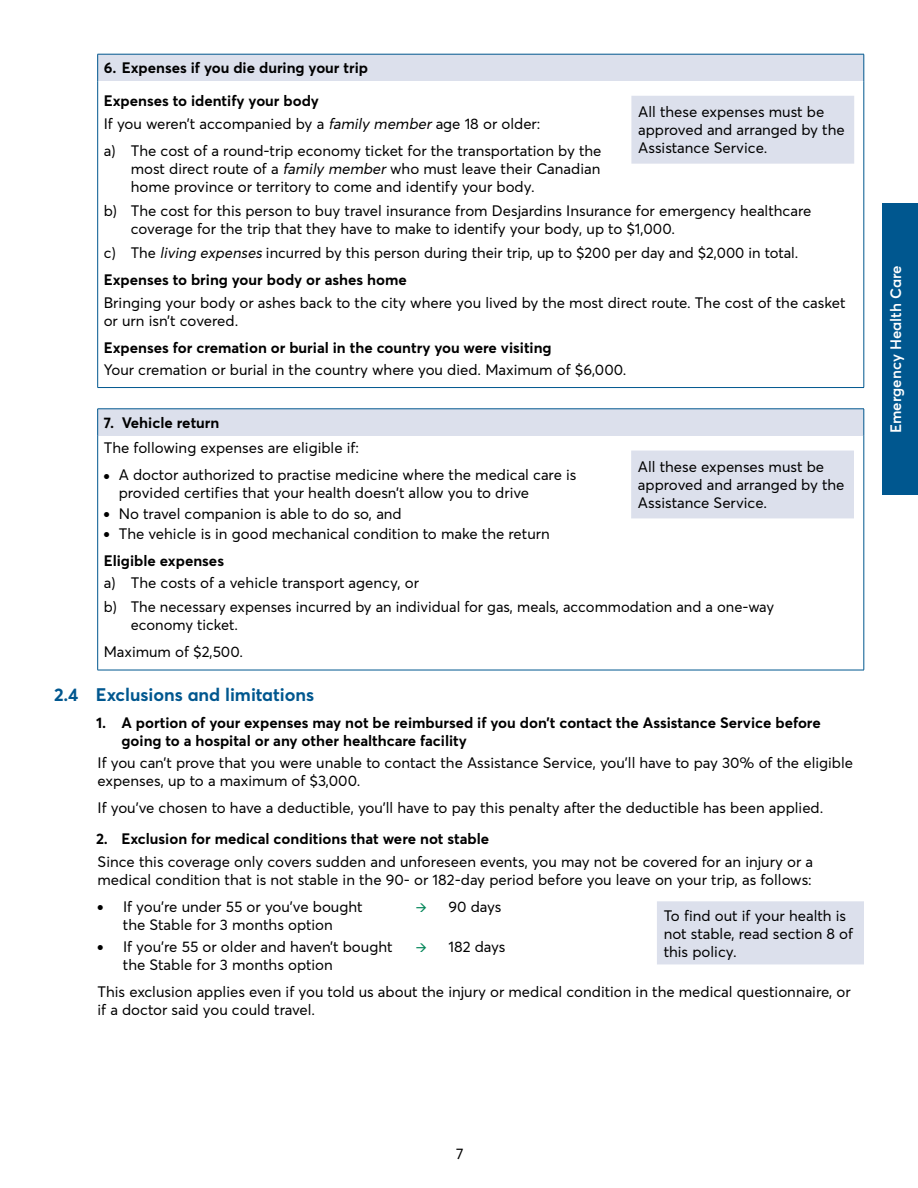
<style>
.page{position:relative;width:918px;height:1188px;background:#fff}
.page>*{position:absolute;margin:0;border:0;box-sizing:border-box;transform-origin:0 0}
.t1{font:700 18px "Averta";color:#00578f}
.t2{font:15px/18px "Averta";color:#000}
.t3{font:700 15px/32.8px "Averta";color:#000}
.t4{font:600 15px "Averta";color:#fff}
.s1{font-style:italic}
.s2{font-weight:700}
.s3{font-size:9px}
.s4{color:#008557}
</style>
<div class="page">
<div style="left:883px;top:204px;width:35px;height:291px;background:#00578f"></div>
<div style="left:98px;top:54px;width:766px;height:27px;background:#dce0ec"></div>
<hr style="left:98px;top:54px;width:766px;height:1px;background:#00578f">
<svg style="left:97px;top:54px;width:1px;height:27px"></svg>
<svg style="left:864px;top:54px;width:1px;height:27px"></svg>
<hr style="left:97px;top:81px;width:1px;height:306px;background:#00578f">
<hr style="left:864px;top:81px;width:1px;height:306px;background:#00578f">
<hr style="left:98px;top:387px;width:766px;height:1px;background:#00578f">
<div style="left:98px;top:409px;width:766px;height:27px;background:#dce0ec"></div>
<hr style="left:98px;top:409px;width:766px;height:1px;background:#00578f">
<svg style="left:97px;top:409px;width:1px;height:27px"></svg>
<svg style="left:864px;top:409px;width:1px;height:27px"></svg>
<hr style="left:97px;top:436px;width:1px;height:234px;background:#00578f">
<hr style="left:864px;top:436px;width:1px;height:234px;background:#00578f">
<hr style="left:98px;top:670px;width:766px;height:1px;background:#00578f">
<div style="left:631px;top:96px;width:223px;height:68px;background:#dce0ec"></div>
<div style="left:631px;top:451px;width:223px;height:67px;background:#dce0ec"></div>
<div style="left:657px;top:901px;width:207px;height:63px;background:#dce0ec"></div>
<p class="t3" style="left:104px;top:52px;width:266px">6. Expenses if you die during your trip<br>Expenses to identify your body</p>
<p class="t2" style="left:104px;top:110px;width:499px;line-height:27px">If you weren’t accompanied by a <span class="s1">family member</span>age 18 or older:<br>a) The cost of a round-trip economy ticket for the transportation by the</p>
<p class="t2" style="left:131px;top:159px;width:471px">most direct route of a <span class="s1">family member</span>who must leave their Canadian home province or territory to come and identify your body.</p>
<p class="t2" style="left:131px;top:201px;width:682px;text-indent:-27px">b) The cost for this person to buy travel insurance from Desjardins Insurance for emergency healthcare coverage for the trip that they have to make to identify your body, up to $1,000.</p>
<p class="t2" style="left:104px;top:239px;width:696px;line-height:27px">c) The <span class="s1">living expenses</span> incurred by this person during their trip, up to $200 per day and $2,000 in total.<br><span class="s2">Expenses to bring your body or ashes home</span></p>
<p class="t2" style="left:104px;top:293px;width:743px">Bringing your body or ashes back to the city where you lived by the most direct route. The cost of the casket or urn isn’t covered.</p>
<p class="t3" style="left:104px;top:331px;width:449px">Expenses for cremation or burial in the country you were visiting</p>
<p class="t2" style="left:104px;top:360px;width:524px">Your cremation or burial in the country where you died. Maximum of $6,000.</p>
<p class="t3" style="left:104px;top:406px;width:117px">7. Vehicle return</p>
<p class="t2" style="left:104px;top:439px;width:257px">The following expenses are eligible if:</p>
<p class="t2" style="left:119px;top:466px;width:459px;text-indent:-15px"><span class="s3">●</span> A doctor authorized to practise medicine where the medical care is provided certifies that your health doesn’t allow you to drive</p>
<p class="t2" style="left:104px;top:504px;width:300px"><span class="s3">●</span> No travel companion is able to do so, and</p>
<p class="t2" style="left:104px;top:520px;width:448px;line-height:27px"><span class="s3">●</span> The vehicle is in good mechanical condition to make the return<br><span class="s2">Eligible expenses</span></p>
<p class="t2" style="left:104px;top:570px;width:672px;line-height:24.3px">a) The costs of a vehicle transport agency, or<br>b) The necessary expenses incurred by an individual for gas, meals, accommodation and a one-way</p>
<p class="t2" style="left:104px;top:611px;width:141px;line-height:27px;text-indent:27px">economy ticket.<br>Maximum of $2,500.</p>
<p class="t1" style="left:54px;top:683px;width:262px">2.4 Exclusions and limitations</p>
<p class="t3" style="left:122px;top:713px;width:701px;line-height:18px;text-indent:-26px">1. A portion of your expenses may not be reimbursed if you don’t contact the Assistance Service before going to a hospital or any other healthcare facility</p>
<p class="t2" style="left:98px;top:754px;width:757px">If you can’t prove that you were unable to contact the Assistance Service, you’ll have to pay 30% of the eligible expenses, up to a maximum of $3,000.</p>
<p class="t2" style="left:98px;top:799px;width:727px">If you’ve chosen to have a deductible, you’ll have to pay this penalty after the deductible has been applied.</p>
<p class="t3" style="left:96px;top:823px;width:395px">2. Exclusion for medical conditions that were not stable</p>
<p class="t2" style="left:98px;top:852px;width:717px">Since this coverage only covers sudden and unforeseen events, you may not be covered for an injury or a medical condition that is not stable in the 90- or 182-day period before you leave on your trip, as follows:</p>
<p class="t2" style="left:98px;top:897px;width:267px"><span class="s3">●</span> If you’re under 55 or you’ve bought</p>
<p class="t2" style="left:416px;top:897px;width:88px"><span class="s4">→</span> 90 days</p>
<p class="t2" style="left:123px;top:915px;width:211px">the Stable for 3 months option</p>
<p class="t2" style="left:98px;top:938px;width:297px"><span class="s3">●</span> If you’re 55 or older and haven’t bought</p>
<p class="t2" style="left:416px;top:938px;width:91px"><span class="s4">→</span> 182 days</p>
<p class="t2" style="left:97px;top:951px;width:755px;line-height:27px;text-indent:26px">the Stable for 3 months option<br>This exclusion applies even if you told us about the injury or medical condition in the medical questionnaire, or</p>
<p class="t2" style="left:97px;top:1001px;width:219px">if a doctor said you could travel.</p>
<p class="t2" style="left:638px;top:103px;width:208px">All these expenses must be approved and arranged by the<br>Assistance Service.</p>
<p class="t2" style="left:638px;top:458px;width:208px">All these expenses must be approved and arranged by the<br>Assistance Service.</p>
<p class="t2" style="left:664px;top:906px;width:191px">To find out if your health is not stable, read section 8 of this policy.</p>
<p class="t4" style="left:887px;top:433px;width:169px;rotate:-90deg">Emergency Health Care</p>
<p class="t2" style="left:456px;top:1145px;width:9px">7</p>
</div>
